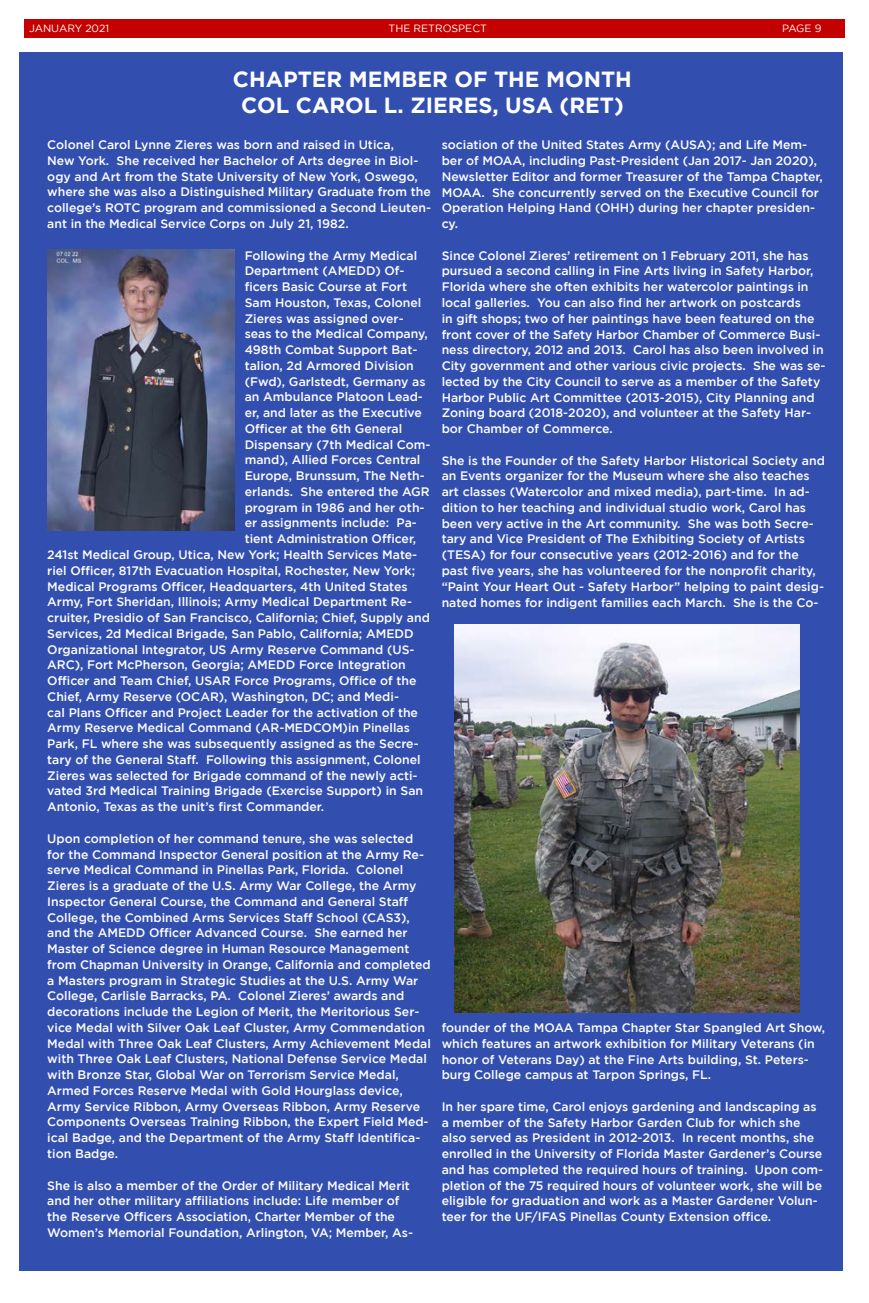
<style>
.page{position:relative;width:869px;height:1303px;background:#fff}
.page>*{position:absolute;margin:0;border:0;box-sizing:border-box;transform-origin:0 0}
.t1{font:700 21.88px/26.2px "Gotham";color:#fefefe;text-align:center}
.t2{font:500 12.25px/15.8px "Gotham";color:#fefefe}
.t3{font:10.5px "Gotham";color:#fff}
</style>
<div class="page">
<div style="left:24px;top:19px;width:820px;height:19px;background:#c50000"></div>
<div style="left:20px;top:52px;width:822px;height:1218px;background:#324fb0"></div>
<img style="left:454px;top:624px;width:344px;height:388px">
<img style="left:47px;top:249px;width:188px;height:281px">
<p class="t3" style="left:29px;top:23px;width:81px">JANUARY 2021</p>
<p class="t3" style="left:388px;top:23px;width:100px">THE RETROSPECT</p>
<p class="t3" style="left:781px;top:23px;width:41px">PAGE 9</p>
<h1 class="t1" style="left:233px;top:65px;width:400px">CHAPTER MEMBER OF THE MONTH<br>COL CAROL L. ZIERES, USA (RET)</h1>
<p class="t2" style="left:47px;top:137px;width:385px">Colonel Carol Lynne Zieres was born and raised in Utica,<br>New York. She received her Bachelor of Arts degree in Biol&shy;ogy and Art from the State University of New York, Oswego, where she was also a Distinguished Military Graduate from the college’s ROTC program and commissioned a Second Lieuten&shy;ant in the Medical Service Corps on July 21, 1982.</p>
<p class="t2" style="left:244px;top:247px;width:174px">Following the Army Medical</p>
<p class="t2" style="left:244px;top:263px;width:161px">Department (AMEDD) Of-</p>
<p class="t2" style="left:244px;top:278px;width:164px">ficers Basic Course at Fort</p>
<p class="t2" style="left:244px;top:294px;width:178px">Sam Houston, Texas, Colonel</p>
<p class="t2" style="left:244px;top:310px;width:160px">Zieres was assigned over-</p>
<p class="t2" style="left:244px;top:326px;width:184px">seas to the Medical Company,</p>
<p class="t2" style="left:244px;top:341px;width:174px">498th Combat Support Bat-</p>
<p class="t2" style="left:244px;top:357px;width:170px">talion, 2d Armored Division</p>
<p class="t2" style="left:244px;top:373px;width:182px">(Fwd), Garlstedt, Germany as</p>
<p class="t2" style="left:244px;top:389px;width:180px">an Ambulance Platoon Lead-</p>
<p class="t2" style="left:244px;top:404px;width:178px">er, and later as the Executive</p>
<p class="t2" style="left:244px;top:420px;width:159px">Officer at the 6th General</p>
<p class="t2" style="left:244px;top:436px;width:187px">Dispensary (7th Medical Com-</p>
<p class="t2" style="left:244px;top:452px;width:177px">mand), Allied Forces Central</p>
<p class="t2" style="left:244px;top:467px;width:181px">Europe, Brunssum, The Neth-</p>
<p class="t2" style="left:244px;top:483px;width:186px">erlands. She entered the AGR</p>
<p class="t2" style="left:244px;top:499px;width:181px">program in 1986 and her oth-</p>
<p class="t2" style="left:244px;top:515px;width:174px">er assignments include: Pa-</p>
<p class="t2" style="left:244px;top:530px;width:173px">tient Administration Officer,</p>
<p class="t2" style="left:47px;top:546px;width:371px">241st Medical Group, Utica, New York; Health Services Mate-</p>
<p class="t2" style="left:47px;top:562px;width:369px">riel Officer, 817th Evacuation Hospital, Rochester, New York;</p>
<p class="t2" style="left:47px;top:578px;width:361px">Medical Programs Officer, Headquarters, 4th United States</p>
<p class="t2" style="left:47px;top:593px;width:366px">Army, Fort Sheridan, Illinois; Army Medical Department Re-</p>
<p class="t2" style="left:47px;top:609px;width:384px">cruiter, Presidio of San Francisco, California; Chief, Supply and</p>
<p class="t2" style="left:47px;top:625px;width:368px">Services, 2d Medical Brigade, San Pablo, California; AMEDD</p>
<p class="t2" style="left:47px;top:641px;width:369px">Organizational Integrator, US Army Reserve Command (US-</p>
<p class="t2" style="left:47px;top:656px;width:360px">ARC), Fort McPherson, Georgia; AMEDD Force Integration</p>
<p class="t2" style="left:47px;top:672px;width:370px">Officer and Team Chief, USAR Force Programs, Office of the</p>
<p class="t2" style="left:47px;top:688px;width:353px">Chief, Army Reserve (OCAR), Washington, DC; and Medi-</p>
<p class="t2" style="left:47px;top:704px;width:372px">cal Plans Officer and Project Leader for the activation of the</p>
<p class="t2" style="left:47px;top:719px;width:364px">Army Reserve Medical Command (AR-MEDCOM)in Pinellas</p>
<p class="t2" style="left:47px;top:735px;width:373px">Park, FL where she was subsequently assigned as the Secre-</p>
<p class="t2" style="left:47px;top:751px;width:375px">tary of the General Staff. Following this assignment, Colonel</p>
<p class="t2" style="left:47px;top:767px;width:371px">Zieres was selected for Brigade command of the newly acti-</p>
<p class="t2" style="left:47px;top:782px;width:377px">vated 3rd Medical Training Brigade (Exercise Support) in San</p>
<p class="t2" style="left:47px;top:798px;width:278px">Antonio, Texas as the unit’s first Commander.</p>
<p class="t2" style="left:47px;top:830px;width:385px">Upon completion of her command tenure, she was selected for the Command Inspector General position at the Army Re&shy;serve Medical Command in Pinellas Park, Florida. Colonel Zieres is a graduate of the U.S. Army War College, the Army Inspector General Course, the Command and General Staff College, the Combined Arms Services Staff School (CAS3), and the AMEDD Officer Advanced Course. She earned her Master of Science degree in Human Resource Management from Chapman University in Orange, California and completed a Masters program in Strategic Studies at the U.S. Army War College, Carlisle Barracks, PA. Colonel Zieres’ awards and decorations include the Legion of Merit, the Meritorious Ser&shy;vice Medal with Silver Oak Leaf Cluster, Army Commendation Medal with Three Oak Leaf Clusters, Army Achievement Medal with Three Oak Leaf Clusters, National Defense Service Medal with Bronze Star, Global War on Terrorism Service Medal, Armed Forces Reserve Medal with Gold Hourglass device, Army Service Ribbon, Army Overseas Ribbon, Army Reserve Components Overseas Training Ribbon, the Expert Field Med&shy;ical Badge, and the Department of the Army Staff Identifica&shy;tion Badge.</p>
<p class="t2" style="left:47px;top:1176px;width:367px">She is also a member of the Order of Military Medical Merit and her other military affiliations include: Life member of the Reserve Officers Association, Charter Member of the Women’s Memorial Foundation, Arlington, VA; Member, As-</p>
<p class="t2" style="left:441px;top:137px;width:382px">sociation of the United States Army (AUSA); and Life Mem&shy;ber of MOAA, including Past-President (Jan 2017- Jan 2020), Newsletter Editor and former Treasurer of the Tampa Chapter, MOAA. She concurrently served on the Executive Council for Operation Helping Hand (OHH) during her chapter presiden&shy;cy.</p>
<p class="t2" style="left:441px;top:247px;width:385px">Since Colonel Zieres’ retirement on 1 February 2011, she has pursued a second calling in Fine Arts living in Safety Harbor, Florida where she often exhibits her watercolor paintings in local galleries. You can also find her artwork on postcards<br>in gift shops; two of her paintings have been featured on the front cover of the Safety Harbor Chamber of Commerce Busi&shy;ness directory, 2012 and 2013. Carol has also been involved in City government and other various civic projects. She was se&shy;lected by the City Council to serve as a member of the Safety Harbor Public Art Committee (2013-2015), City Planning and Zoning board (2018-2020), and volunteer at the Safety Har&shy;bor Chamber of Commerce.</p>
<p class="t2" style="left:441px;top:452px;width:384px">She is the Founder of the Safety Harbor Historical Society and an Events organizer for the Museum where she also teaches art classes (Watercolor and mixed media), part-time. In ad&shy;dition to her teaching and individual studio work, Carol has been very active in the Art community. She was both Secre&shy;tary and Vice President of The Exhibiting Society of Artists (TESA) for four consecutive years (2012-2016) and for the past five years, she has volunteered for the nonprofit charity, “Paint Your Heart Out - Safety Harbor” helping to paint desig&shy;nated homes for indigent families each March. She is the Co-</p>
<p class="t2" style="left:441px;top:1019px;width:385px">founder of the MOAA Tampa Chapter Star Spangled Art Show, which features an artwork exhibition for Military Veterans (in honor of Veterans Day) at the Fine Arts building, St. Peters&shy;burg College campus at Tarpon Springs, FL.</p>
<p class="t2" style="left:441px;top:1098px;width:383px">In her spare time, Carol enjoys gardening and landscaping as a member of the Safety Harbor Garden Club for which she also served as President in 2012-2013. In recent months, she enrolled in the University of Florida Master Gardener’s Course and has completed the required hours of training. Upon com&shy;pletion of the 75 required hours of volunteer work, she will be eligible for graduation and work as a Master Gardener Volun&shy;teer for the UF/IFAS Pinellas County Extension office.</p>
</div>
